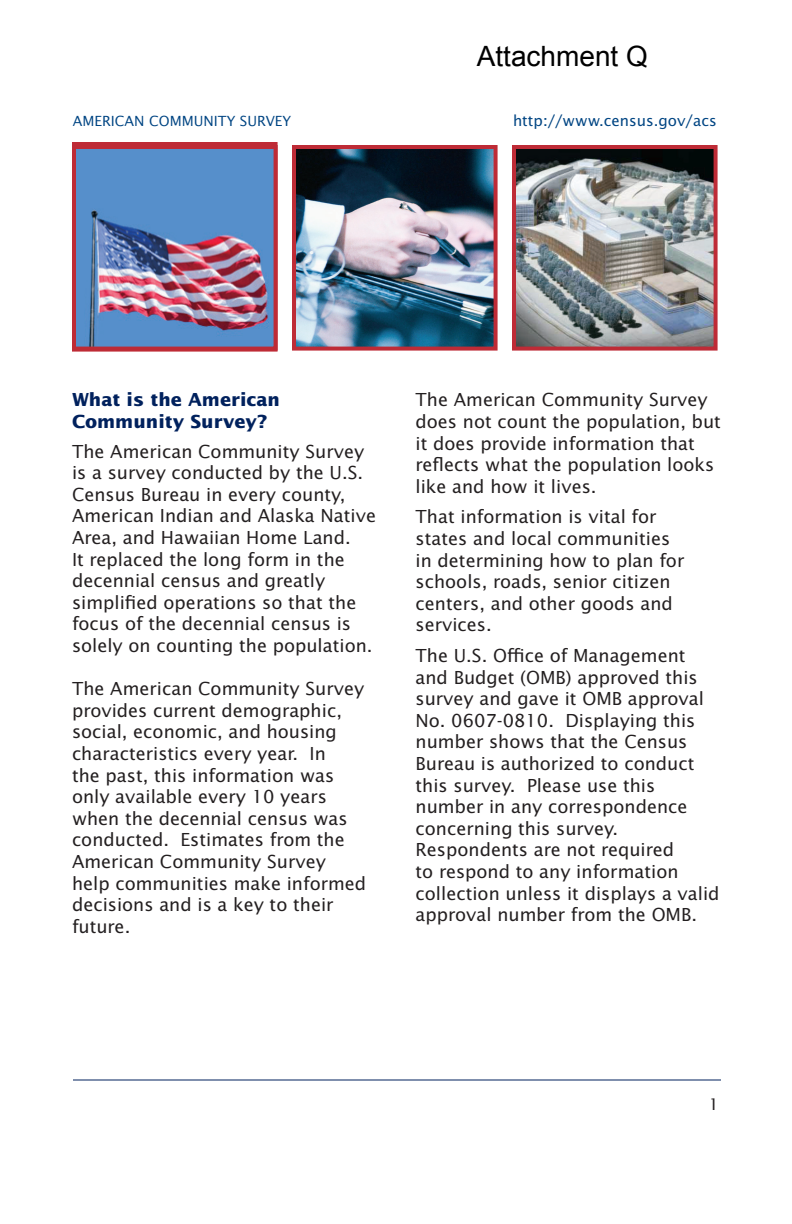
<style>
.page{position:relative;width:792px;height:1224px;background:#fff}
.page>*{position:absolute;margin:0;border:0;box-sizing:border-box;transform-origin:0 0}
.t1{font:28px "Arial";color:#000}
.t2{font:18px/21.6px "Lucida Sans";color:#231f20}
.t3{font:700 18px/21.6px "Lucida Sans";color:#00215d}
.t4{font:16px "Lucida Sans";color:#231f20}
.t5{font:15px "Lucida Sans";color:#004583}
.t6{font:14px "Lucida Sans";color:#004583}
</style>
<div class="page">
<hr style="left:73px;top:1080px;width:648px;height:1px;background:#00215d">
<img style="left:297px;top:150px;width:196px;height:196px">
<div style="left:292px;top:145px;width:206px;height:206px;border:4px solid #be2b36"></div>
<img style="left:77px;top:150px;width:196px;height:196px">
<div style="left:72px;top:145px;width:206px;height:206px;border:4px solid #be2b36"></div>
<img style="left:517px;top:150px;width:196px;height:196px">
<div style="left:512px;top:145px;width:206px;height:206px;border:4px solid #be2b36"></div>
<h1 class="t1" style="left:477px;top:38px;width:173px">Attachment Q</h1>
<p class="t6" style="left:73px;top:113px;width:220px">AMERICAN COMMUNITY SURVEY</p>
<p class="t5" style="left:513px;top:112px;width:205px">http://www.census.gov/acs</p>
<p class="t3" style="left:72px;top:390px;width:210px">What is the American<br>Community Survey?</p>
<p class="t2" style="left:72px;top:441px;width:306px">The American Community Survey is a survey conducted by the U.S.<br>Census Bureau in every county,<br>American Indian and Alaska Native<br>Area, and Hawaiian Home Land.<br>It replaced the long form in the decennial census and greatly simplified operations so that the focus of the decennial census is solely on counting the population.</p>
<p class="t2" style="left:72px;top:678px;width:296px">The American Community Survey provides current demographic, social, economic, and housing characteristics every year. In<br>the past, this information was only available every 10 years when the decennial census was conducted. Estimates from the<br>American Community Survey help communities make informed decisions and is a key to their future.</p>
<p class="t2" style="left:416px;top:389px;width:307px">The American Community Survey does not count the population, but it does provide information that reflects what the population looks like and how it lives.</p>
<p class="t2" style="left:416px;top:506px;width:270px">That information is vital for states and local communities in determining how to plan for schools, roads, senior citizen centers, and other goods and services.</p>
<p class="t2" style="left:416px;top:645px;width:306px">The U.S. Office of Management and Budget (OMB) approved this survey and gave it OMB approval<br>No. 0607-0810. Displaying this number shows that the Census<br>Bureau is authorized to conduct this survey. Please use this number in any correspondence concerning this survey.<br>Respondents are not required<br>to respond to any information collection unless it displays a valid approval number from the OMB.</p>
<p class="t4" style="left:709px;top:1095px;width:12px">1</p>
</div>
